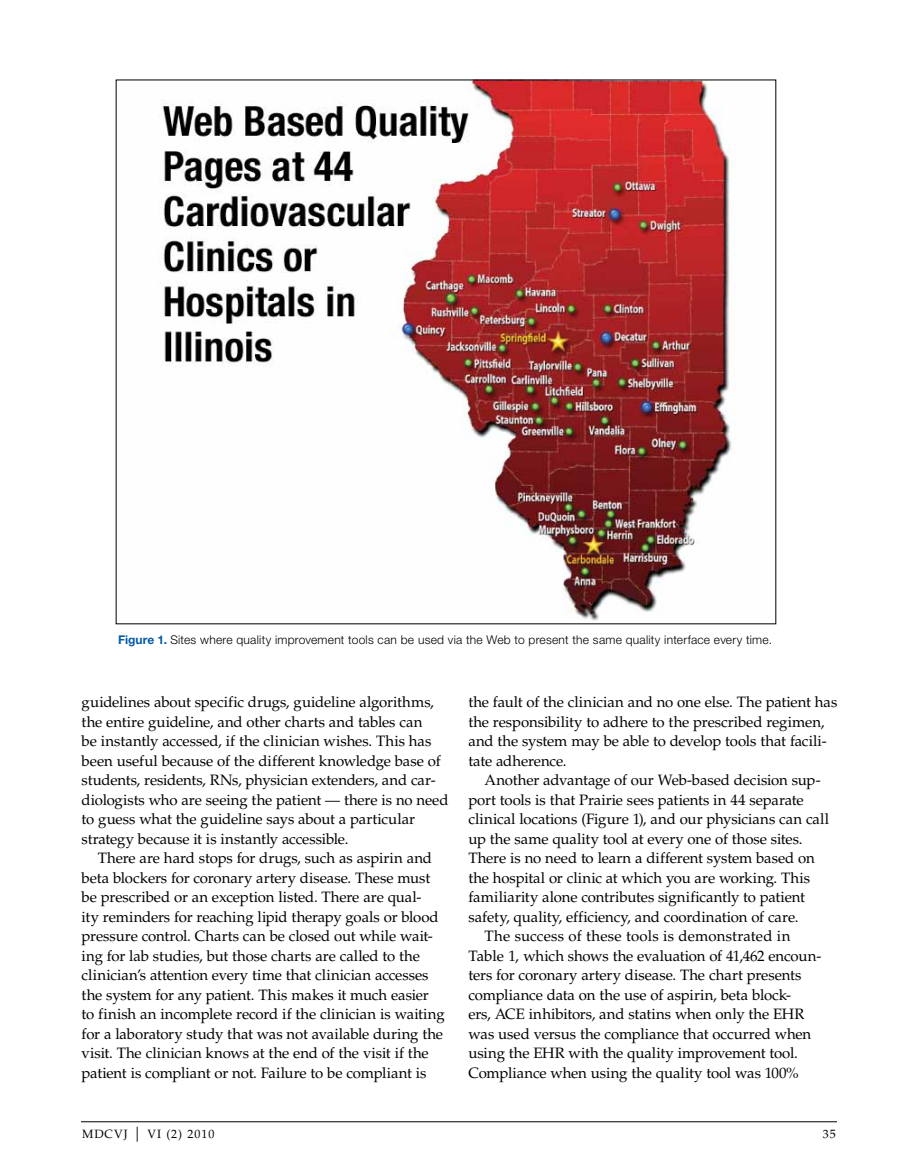
<style>
.page{position:relative;width:918px;height:1175px;background:#fff}
.page>*{position:absolute;margin:0;border:0;box-sizing:border-box;transform-origin:0 0}
.t1{font:15px/19.5px "Palatino LT Std";letter-spacing:-.01em;color:#000}
.t2{font:300 12px "Helvetica Neue";letter-spacing:.02em;color:#000}
.t3{font:12px "Palatino LT Std";letter-spacing:.08em;color:#000}
.s1{font-weight:700;color:#005ba8}
.s2{font-size:15px}
</style>
<div class="page">
<hr style="left:81px;top:1121px;width:756px;height:1px;background:#000">
<img style="left:160px;top:81px;width:576px;height:540px">
<p class="t2" style="left:118px;top:632px;width:656px"><span class="s1">Figure 1.</span> Sites where quality improvement tools can be used via the Web to present the same quality interface every time.</p>
<p class="t1" style="left:82px;top:692px;width:368px">guidelines about specific drugs, guideline algorithms, the entire guideline, and other charts and tables can<br>be instantly accessed, if the clinician wishes. This has been useful because of the different knowledge base of students, residents, RNs, physician extenders, and car&shy;diologists who are seeing the patient — there is no need to guess what the guideline says about a particular strategy because it is instantly accessible.</p>
<p class="t1" style="left:82px;top:848px;width:365px;text-indent:16px">There are hard stops for drugs, such as aspirin and beta blockers for coronary artery disease. These must be prescribed or an exception listed. There are qual-<br>ity reminders for reaching lipid therapy goals or blood pressure control. Charts can be closed out while wait&shy;ing for lab studies, but those charts are called to the clinician’s attention every time that clinician accesses the system for any patient. This makes it much easier to finish an incomplete record if the clinician is waiting for a laboratory study that was not available during the visit. The clinician knows at the end of the visit if the patient is compliant or not. Failure to be compliant is</p>
<p class="t1" style="left:468px;top:692px;width:370px">the fault of the clinician and no one else. The patient has the responsibility to adhere to the prescribed regimen, and the system may be able to develop tools that facili&shy;tate adherence.</p>
<p class="t1" style="left:485px;top:770px;width:338px">Another advantage of our Web-based decision sup-</p>
<p class="t1" style="left:468px;top:790px;width:337px">port tools is that Prairie sees patients in 44 separate</p>
<p class="t1" style="left:468px;top:809px;width:362px">clinical locations (Figure 1), and our physicians can call</p>
<p class="t1" style="left:468px;top:829px;width:336px">up the same quality tool at every one of those sites.</p>
<p class="t1" style="left:468px;top:848px;width:348px">There is no need to learn a different system based on</p>
<p class="t1" style="left:468px;top:868px;width:343px">the hospital or clinic at which you are working. This</p>
<p class="t1" style="left:468px;top:887px;width:338px">familiarity alone contributes significantly to patient</p>
<p class="t1" style="left:468px;top:907px;width:332px">safety, quality, efficiency, and coordination of care.</p>
<p class="t1" style="left:485px;top:926px;width:307px">The success of these tools is demonstrated in</p>
<p class="t1" style="left:468px;top:946px;width:354px">Table 1, which shows the evaluation of 41,462 encoun-</p>
<p class="t1" style="left:468px;top:965px;width:335px">ters for coronary artery disease. The chart presents</p>
<p class="t1" style="left:468px;top:985px;width:324px">compliance data on the use of aspirin, beta block-</p>
<p class="t1" style="left:468px;top:1004px;width:338px">ers, ACE inhibitors, and statins when only the EHR</p>
<p class="t1" style="left:468px;top:1024px;width:344px">was used versus the compliance that occurred when</p>
<p class="t1" style="left:468px;top:1043px;width:331px">using the EHR with the quality improvement tool.</p>
<p class="t1" style="left:468px;top:1063px;width:332px">Compliance when using the quality tool was 100%</p>
<p class="t3" style="left:82px;top:1126px;width:134px">MDCVJ <span class="s2">|</span> VI (2) 2010</p>
<p class="t3" style="left:823px;top:1126px;width:14px">35</p>
</div>
